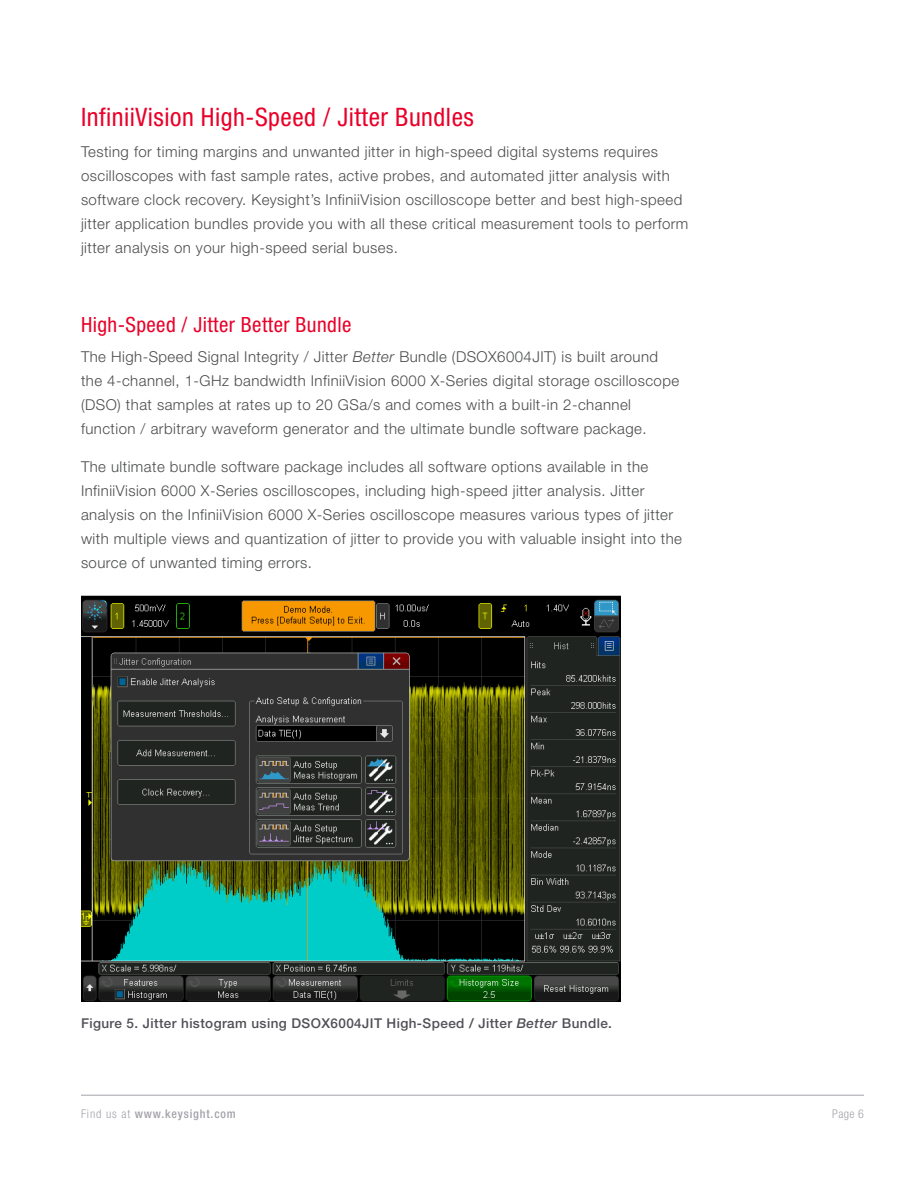
<style>
.page{position:relative;width:918px;height:1188px;background:#fff}
.page>*{position:absolute;margin:0;border:0;box-sizing:border-box;transform-origin:0 0}
.KT_-_Header_1{font:condensed 25.5px "Helvetica Neue LT Std";letter-spacing:.02em;color:#e90029}
.KT_-_Header_2{font:condensed 21px "Helvetica Neue LT Std";letter-spacing:.02em;color:#e90029}
.KT_-_Body_Text{font:300 15px/24px "Helvetica Neue LT Std";letter-spacing:.03em;color:#4b4c4d}
.KT_-_Figure_Captions{font:500 13.5px "Helvetica Neue LT Std";letter-spacing:.03em;color:#524f56}
.t1{font:500 condensed 12px "Helvetica Neue LT Std";letter-spacing:.07em;color:#a4a1a9}
.t2{font:300 condensed 12px "Helvetica Neue LT Std";color:#a4a1a9}
.s1{font-style:italic}
.s2{font-weight:300}
</style>
<div class="page">
<hr style="left:81px;top:1095px;width:783px;height:1px;background:#a4a1a9">
<img style="left:81px;top:595px;width:540px;height:406px">
<p class="KT_-_Header_1" style="left:81px;top:102px;width:394px">InfiniiVision High-Speed / Jitter Bundles</p>
<p class="KT_-_Body_Text" style="left:81px;top:139px;width:609px">Testing for timing margins and unwanted jitter in high-speed digital systems requires oscilloscopes with fast sample rates, active probes, and automated jitter analysis with software clock recovery. Keysight’s InfiniiVision oscilloscope better and best high-speed jitter application bundles provide you with all these critical measurement tools to perform jitter analysis on your high-speed serial buses.</p>
<p class="KT_-_Header_2" style="left:81px;top:312px;width:272px">High-Speed / Jitter Better Bundle</p>
<p class="KT_-_Body_Text" style="left:81px;top:345px;width:600px">The High-Speed Signal Integrity / Jitter <span class="s1">Better</span> Bundle (DSOX6004JIT) is built around the 4-channel, 1-GHz bandwidth InfiniiVision 6000 X-Series digital storage oscilloscope (DSO) that samples at rates up to 20 GSa/s and comes with a built-in 2-channel function / arbitrary waveform generator and the ultimate bundle software package.</p>
<p class="KT_-_Body_Text" style="left:81px;top:454px;width:603px">The ultimate bundle software package includes all software options available in the InfiniiVision 6000 X-Series oscilloscopes, including high-speed jitter analysis. Jitter analysis on the InfiniiVision 6000 X-Series oscilloscope measures various types of jitter with multiple views and quantization of jitter to provide you with valuable insight into the source of unwanted timing errors.</p>
<p class="KT_-_Figure_Captions" style="left:81px;top:1015px;width:533px">Figure 5. Jitter histogram using DSOX6004JIT High-Speed / Jitter <span class="s1">Better</span> Bundle.</p>
<p class="t1" style="left:81px;top:1106px;width:156px"><span class="s2">Find us at</span> www.keysight.com</p>
<p class="t2" style="left:832px;top:1107px;width:33px">Page 6</p>
</div>
